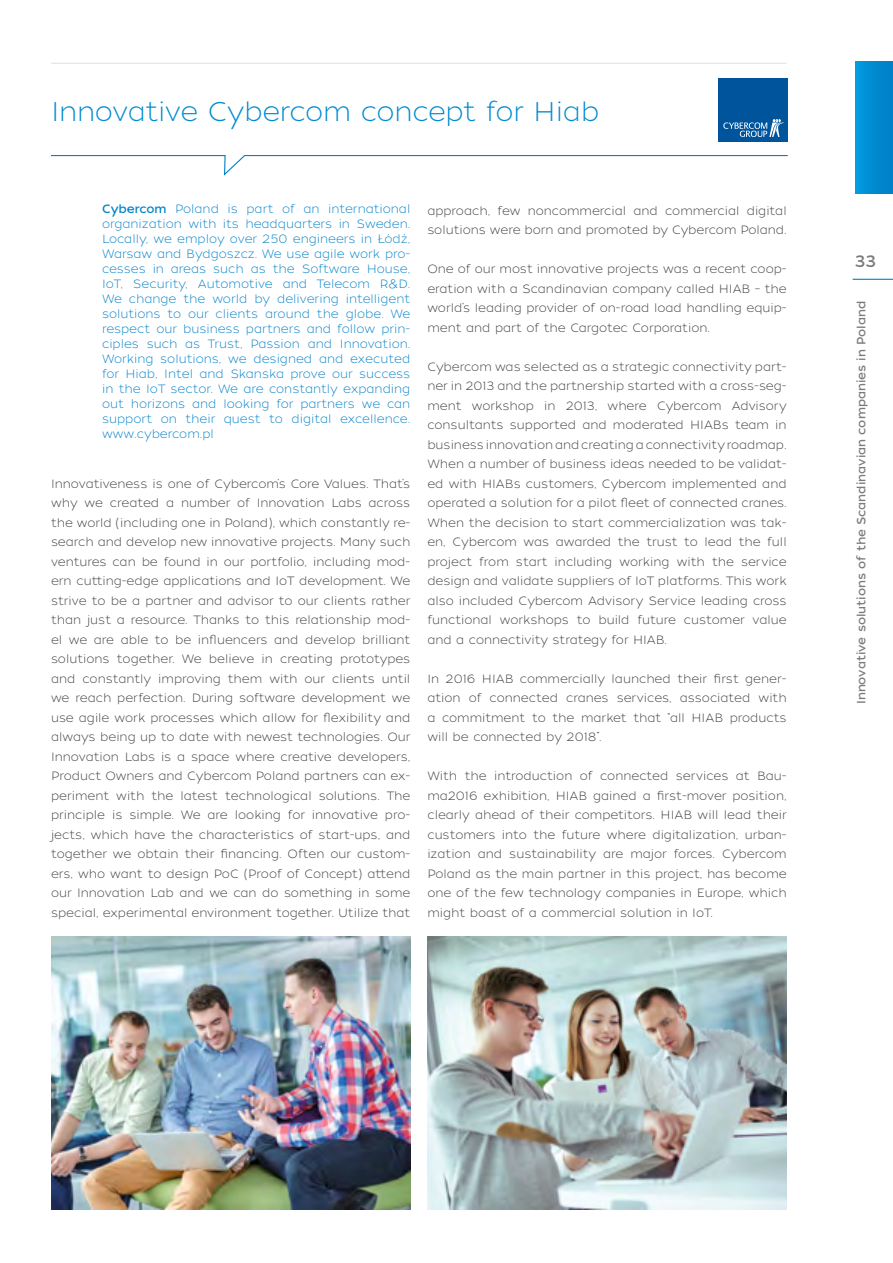
<style>
.page{position:relative;width:893px;height:1263px;background:#fff}
.page>*{position:absolute;margin:0;border:0;box-sizing:border-box;transform-origin:0 0}
.t1{font:27px "Tide Sans 200 Lil Mondo";letter-spacing:-.01em;color:#008bcf}
.t2{font:16.5px "Tide Sans 400 Lil Dude";color:#7c7b7b}
.t3{font:12px/19.5px "Tide Sans 200 Lil Mondo";color:#3c3c3b;text-align:justify}
.t4{font:12px/15px "Tide Sans 200 Lil Mondo";color:#0081c9;text-align:justify}
.t5{font:12px "Tide Sans 400 Lil Dude";color:#7c7b7b}
.s1{font-family:"Tide Sans 400 Lil Dude"}
</style>
<div class="page">
<hr style="left:853px;top:279px;width:40px;height:1px;background:#0081c9">
<hr style="left:51px;top:63px;width:736px;height:1px;background:#e3e3e3">
<div style="left:855px;top:62px;width:38px;height:131px;background:linear-gradient(to right,#009be0,#007ec7)"></div>
<svg style="left:51px;top:155px;width:737px;height:21px"></svg>
<img style="left:51px;top:936px;width:359px;height:273px">
<img style="left:427px;top:936px;width:360px;height:273px">
<div style="left:718px;top:79px;width:70px;height:63px;background:#00549b"></div>
<svg style="left:723px;top:119px;width:61px;height:18px"></svg>
<h1 class="t1" style="left:51px;top:95px;width:550px">Innovative Cybercom concept for Hiab</h1>
<p class="t4" style="left:102px;top:202px;width:310px"><span class="s1">Cybercom</span> Poland is part of an international organization with its headquarters in Sweden.<br>Locally, we employ over 250 engineers in Łódź, Warsaw and Bydgoszcz. We use agile work pro&shy;cesses in areas such as the Software House, IoT, Security, Automotive and Telecom R&amp;D.<br>We change the world by delivering intelligent solutions to our clients around the globe. We respect our business partners and follow prin&shy;ciples such as Trust, Passion and Innovation.<br>Working solutions, we designed and executed for Hiab, Intel and Skanska prove our success in the IoT sector. We are constantly expanding out horizons and looking for partners we can support on their quest to digital excellence. www.cybercom.pl</p>
<p class="t3" style="left:51px;top:474px;width:361px">Innovativeness is one of Cybercom’s Core Values. That’s why we created a number of Innovation Labs across the world (including one in Poland), which constantly re&shy;search and develop new innovative projects. Many such ventures can be found in our portfolio, including mod&shy;ern cutting-edge applications and IoT development. We strive to be a partner and advisor to our clients rather than just a resource. Thanks to this relationship mod&shy;el we are able to be influencers and develop brilliant solutions together. We believe in creating prototypes and constantly improving them with our clients until we reach perfection. During software development we use agile work processes which allow for flexibility and always being up to date with newest technologies. Our Innovation Labs is a space where creative developers, Product Owners and Cybercom Poland partners can ex&shy;periment with the latest technological solutions. The principle is simple. We are looking for innovative pro&shy;jects, which have the characteristics of start-ups, and together we obtain their financing. Often our custom&shy;ers, who want to design PoC (Proof of Concept) attend our Innovation Lab and we can do something in some special, experimental environment together. Utilize that</p>
<p class="t3" style="left:427px;top:201px;width:361px">approach, few noncommercial and commercial digital solutions were born and promoted by Cybercom Poland.</p>
<p class="t3" style="left:427px;top:260px;width:361px">One of our most innovative projects was a recent coop&shy;eration with a Scandinavian company called HIAB – the world’s leading provider of on-road load handling equip&shy;ment and part of the Cargotec Corporation.</p>
<p class="t3" style="left:427px;top:357px;width:361px">Cybercom was selected as a strategic connectivity part&shy;ner in 2013 and the partnership started with a cross-seg&shy;ment workshop in 2013, where Cybercom Advisory consultants supported and moderated HIABs team in business innovation and creating a connectivity roadmap.<br>When a number of business ideas needed to be validat&shy;ed with HIABs customers, Cybercom implemented and operated a solution for a pilot fleet of connected cranes.<br>When the decision to start commercialization was tak&shy;en, Cybercom was awarded the trust to lead the full project from start including working with the service design and validate suppliers of IoT platforms. This work also included Cybercom Advisory Service leading cross functional workshops to build future customer value and a connectivity strategy for HIAB.</p>
<p class="t3" style="left:427px;top:669px;width:361px">In 2016 HIAB commercially launched their first gener&shy;ation of connected cranes services, associated with a commitment to the market that “all HIAB products will be connected by 2018”.</p>
<p class="t3" style="left:427px;top:767px;width:361px">With the introduction of connected services at Bau&shy;ma2016 exhibition, HIAB gained a first-mover position, clearly ahead of their competitors. HIAB will lead their customers into the future where digitalization, urban&shy;ization and sustainability are major forces. Cybercom Poland as the main partner in this project, has become one of the few technology companies in Europe, which might boast of a commercial solution in IoT.</p>
<h2 class="t2" style="left:855px;top:250px;width:23px">33</h2>
<p class="t5" style="left:853px;top:704px;width:405px;rotate:-90deg">Innovative solutions of the Scandinavian companies in Poland</p>
</div>
